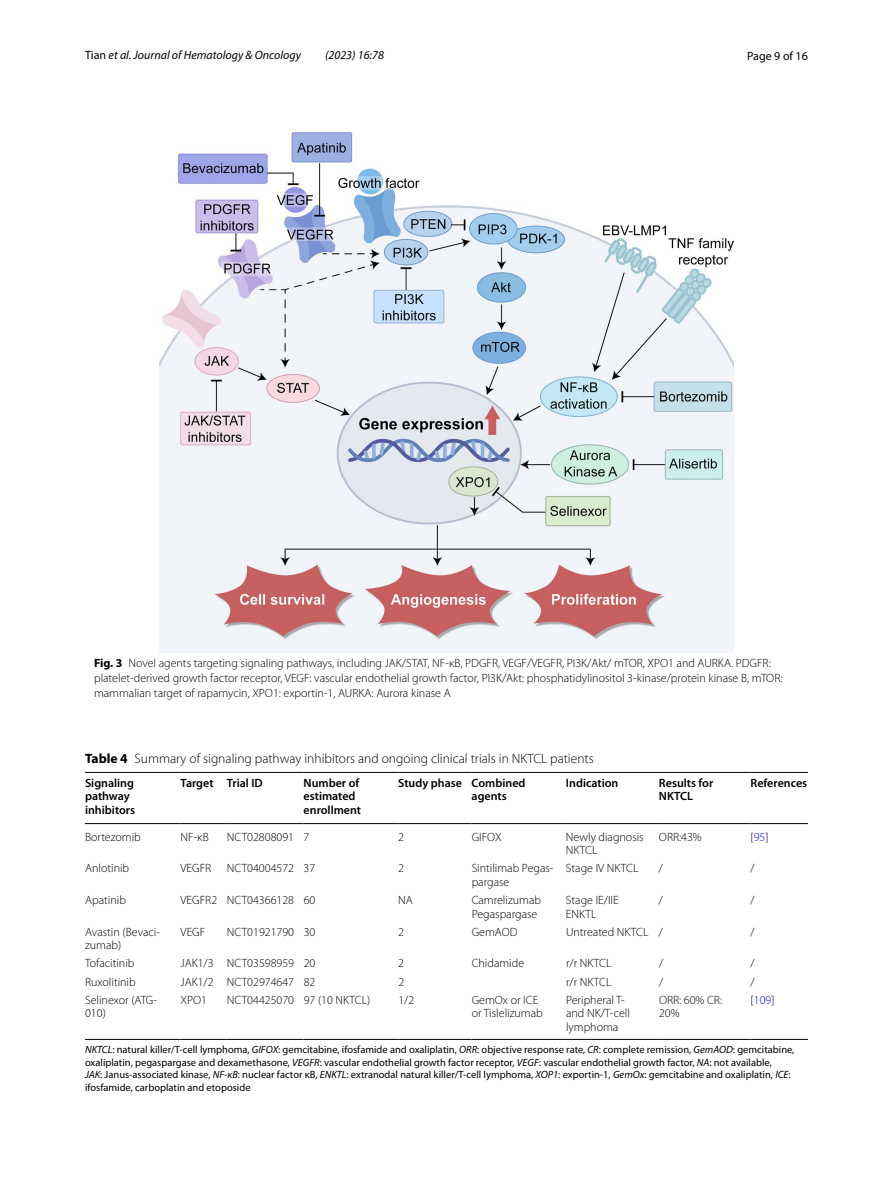
<style>
.page{position:relative;width:893px;height:1187px;background:#fff}
.page>*{position:absolute;margin:0;border:0;box-sizing:border-box;transform-origin:0 0}
.t1{font:300 13.5px "Myriad Pro";color:#000}
.t2{font:300 12px/13.5px "Myriad Pro";color:#000}
.t3{font:600 12px/13.5px "Myriad Pro";color:#000}
.t4{font:italic 12px "Myriad Pro";color:#000}
.t5{font:12px "Myriad Pro";color:#000}
.t6{font:300 12px "Myriad Pro";color:#00f}
.t7{font:10.5px/12.8px "Myriad Pro";color:#000}
.s1{font-style:normal}
.s2{font-weight:700}
.s3{color:#00f}
.s4{color:#000}
.s5{font-style:italic}
</style>
<div class="page">
<img style="left:159px;top:133px;width:574px;height:519px">
<hr style="left:85px;top:772px;width:95px;height:1px;background:#000">
<hr style="left:85px;top:823px;width:95px;height:1px;background:#000">
<hr style="left:180px;top:772px;width:47px;height:1px;background:#000">
<hr style="left:180px;top:823px;width:47px;height:1px;background:#000">
<hr style="left:227px;top:772px;width:77px;height:1px;background:#000">
<hr style="left:227px;top:823px;width:77px;height:1px;background:#000">
<hr style="left:304px;top:772px;width:94px;height:1px;background:#000">
<hr style="left:304px;top:823px;width:94px;height:1px;background:#000">
<hr style="left:398px;top:772px;width:74px;height:1px;background:#000">
<hr style="left:398px;top:823px;width:74px;height:1px;background:#000">
<hr style="left:472px;top:772px;width:94px;height:1px;background:#000">
<hr style="left:472px;top:823px;width:94px;height:1px;background:#000">
<hr style="left:566px;top:772px;width:93px;height:1px;background:#000">
<hr style="left:566px;top:823px;width:93px;height:1px;background:#000">
<hr style="left:659px;top:772px;width:91px;height:1px;background:#000">
<hr style="left:659px;top:823px;width:91px;height:1px;background:#000">
<hr style="left:750px;top:772px;width:58px;height:1px;background:#000">
<hr style="left:750px;top:823px;width:58px;height:1px;background:#000">
<hr style="left:85px;top:1039px;width:95px;height:1px;background:#000">
<hr style="left:180px;top:1039px;width:47px;height:1px;background:#000">
<hr style="left:227px;top:1039px;width:77px;height:1px;background:#000">
<hr style="left:304px;top:1039px;width:94px;height:1px;background:#000">
<hr style="left:398px;top:1039px;width:74px;height:1px;background:#000">
<hr style="left:472px;top:1039px;width:94px;height:1px;background:#000">
<hr style="left:566px;top:1039px;width:93px;height:1px;background:#000">
<hr style="left:659px;top:1039px;width:91px;height:1px;background:#000">
<hr style="left:750px;top:1039px;width:58px;height:1px;background:#000">
<p class="t4" style="left:85px;top:48px;width:218px"><span class="s1">Tian</span> et al. Journal of Hematology &amp; Oncology</p>
<p class="t4" style="left:325px;top:48px;width:60px">(2023) 16:78</p>
<p class="t5" style="left:747px;top:48px;width:62px">Page 9 of 16</p>
<p class="t2" style="left:94px;top:656px;width:690px;line-height:15px"><span class="s2">Fig. 3</span> Novel agents targeting signaling pathways, including JAK/STAT, NF-κB, PDGFR, VEGF/VEGFR, PI3K/Akt/ mTOR, XPO1 and AURKA. PDGFR: platelet-derived growth factor receptor, VEGF: vascular endothelial growth factor, PI3K/Akt: phosphatidylinositol 3-kinase/protein kinase B, mTOR: mammalian target of rapamycin, XPO1: exportin-1, AURKA: Aurora kinase A</p>
<p class="t1" style="left:85px;top:750px;width:510px"><span class="s2">Table 4</span> Summary of signaling pathway inhibitors and ongoing clinical trials in NKTCL patients</p>
<p class="t3" style="left:85px;top:775px;width:52px">Signaling pathway inhibitors</p>
<p class="t3" style="left:180px;top:775px;width:84px">Target Trial ID</p>
<p class="t3" style="left:304px;top:775px;width:59px">Number of estimated enrollment</p>
<p class="t3" style="left:472px;top:775px;width:55px;text-indent:-73px">Study phase Combined agents</p>
<p class="t3" style="left:566px;top:775px;width:54px">Indication</p>
<p class="t3" style="left:659px;top:775px;width:56px">Results for<br>NKTCL</p>
<p class="t3" style="left:750px;top:775px;width:58px">References</p>
<p class="t2" style="left:85px;top:830px;width:57px">Bortezomib</p>
<p class="t2" style="left:181px;top:830px;width:30px">NF-κB</p>
<p class="t2" style="left:227px;top:830px;width:84px">NCT02808091 7</p>
<p class="t2" style="left:398px;top:830px;width:7px">2</p>
<p class="t2" style="left:472px;top:830px;width:31px">GIFOX</p>
<p class="t2" style="left:566px;top:830px;width:79px">Newly diagnosis<br>NKTCL</p>
<p class="t2" style="left:659px;top:830px;width:44px">ORR:43%</p>
<p class="t2" style="left:751px;top:830px;width:20px">[<span class="s3">95</span>]</p>
<p class="t2" style="left:85px;top:861px;width:46px">Anlotinib</p>
<p class="t2" style="left:181px;top:861px;width:32px">VEGFR</p>
<p class="t2" style="left:227px;top:861px;width:90px">NCT04004572 37</p>
<p class="t2" style="left:398px;top:861px;width:7px">2</p>
<p class="t2" style="left:472px;top:861px;width:83px">Sintilimab Pegas‑ pargase</p>
<p class="t2" style="left:566px;top:861px;width:74px">Stage IV NKTCL</p>
<p class="t2" style="left:659px;top:861px;width:6px">/</p>
<p class="t2" style="left:751px;top:861px;width:6px">/</p>
<p class="t2" style="left:85px;top:893px;width:42px">Apatinib</p>
<p class="t2" style="left:181px;top:893px;width:136px">VEGFR2 NCT04366128 60</p>
<p class="t2" style="left:398px;top:893px;width:16px">NA</p>
<p class="t2" style="left:472px;top:893px;width:71px">Camrelizumab<br>Pegaspargase</p>
<p class="t2" style="left:566px;top:893px;width:54px">Stage IE/IIE<br>ENKTL</p>
<p class="t2" style="left:659px;top:893px;width:6px">/</p>
<p class="t2" style="left:751px;top:893px;width:6px">/</p>
<p class="t2" style="left:85px;top:925px;width:76px">Avastin (Bevaci‑ zumab)</p>
<p class="t2" style="left:181px;top:925px;width:26px">VEGF</p>
<p class="t2" style="left:227px;top:925px;width:90px">NCT01921790 30</p>
<p class="t2" style="left:398px;top:925px;width:7px">2</p>
<p class="t2" style="left:472px;top:925px;width:47px">GemAOD</p>
<p class="t2" style="left:566px;top:925px;width:99px">Untreated NKTCL /</p>
<p class="t2" style="left:751px;top:925px;width:6px">/</p>
<p class="t2" style="left:85px;top:956px;width:51px">Tofacitinib</p>
<p class="t2" style="left:181px;top:956px;width:136px">JAK1/3 NCT03598959 20</p>
<p class="t2" style="left:398px;top:956px;width:7px">2</p>
<p class="t2" style="left:472px;top:956px;width:54px">Chidamide</p>
<p class="t2" style="left:566px;top:956px;width:47px">r/r NKTCL</p>
<p class="t2" style="left:659px;top:956px;width:6px">/</p>
<p class="t2" style="left:751px;top:956px;width:6px">/</p>
<p class="t2" style="left:85px;top:974px;width:52px">Ruxolitinib</p>
<p class="t2" style="left:181px;top:974px;width:136px">JAK1/2 NCT02974647 82</p>
<p class="t2" style="left:398px;top:974px;width:7px">2</p>
<p class="t2" style="left:566px;top:974px;width:47px">r/r NKTCL</p>
<p class="t2" style="left:659px;top:974px;width:6px">/</p>
<p class="t2" style="left:751px;top:974px;width:6px">/</p>
<p class="t2" style="left:85px;top:993px;width:73px">Selinexor (ATG-<br>010)</p>
<p class="t2" style="left:181px;top:993px;width:28px">XPO1</p>
<p class="t2" style="left:227px;top:993px;width:145px">NCT04425070 97 (10 NKTCL)</p>
<p class="t2" style="left:398px;top:993px;width:17px">1/2</p>
<p class="t2" style="left:472px;top:993px;width:73px">GemOx or ICE or Tislelizumab</p>
<p class="t2" style="left:566px;top:993px;width:65px">Peripheral T&shy;and NK/T-cell lymphoma</p>
<p class="t2" style="left:659px;top:993px;width:65px">ORR: 60% CR:<br>20%</p>
<p class="t6" style="left:751px;top:993px;width:25px"><span class="s4">[</span>109<span class="s4">]</span></p>
<p class="t7" style="left:85px;top:1042px;width:711px"><span class="s5">NKTCL</span>: natural killer/T-cell lymphoma, <span class="s5">GIFOX</span>: gemcitabine, ifosfamide and oxaliplatin, <span class="s5">ORR</span>: objective response rate<span class="s5">, CR</span>: complete remission, <span class="s5">GemAOD</span>: gemcitabine, oxaliplatin, pegaspargase and dexamethasone, <span class="s5">VEGFR</span>: vascular endothelial growth factor receptor, <span class="s5">VEGF</span>: vascular endothelial growth factor, <span class="s5">NA</span>: not available,<br><span class="s5">JAK</span>: Janus-associated kinase, <span class="s5">NF-κB</span>: nuclear factor κB, <span class="s5">ENKTL</span>: extranodal natural killer/T-cell lymphoma, <span class="s5">XOP1</span>: exportin-1, <span class="s5">GemOx</span>: gemcitabine and oxaliplatin, <span class="s5">ICE</span>: ifosfamide, carboplatin and etoposide</p>
</div>
